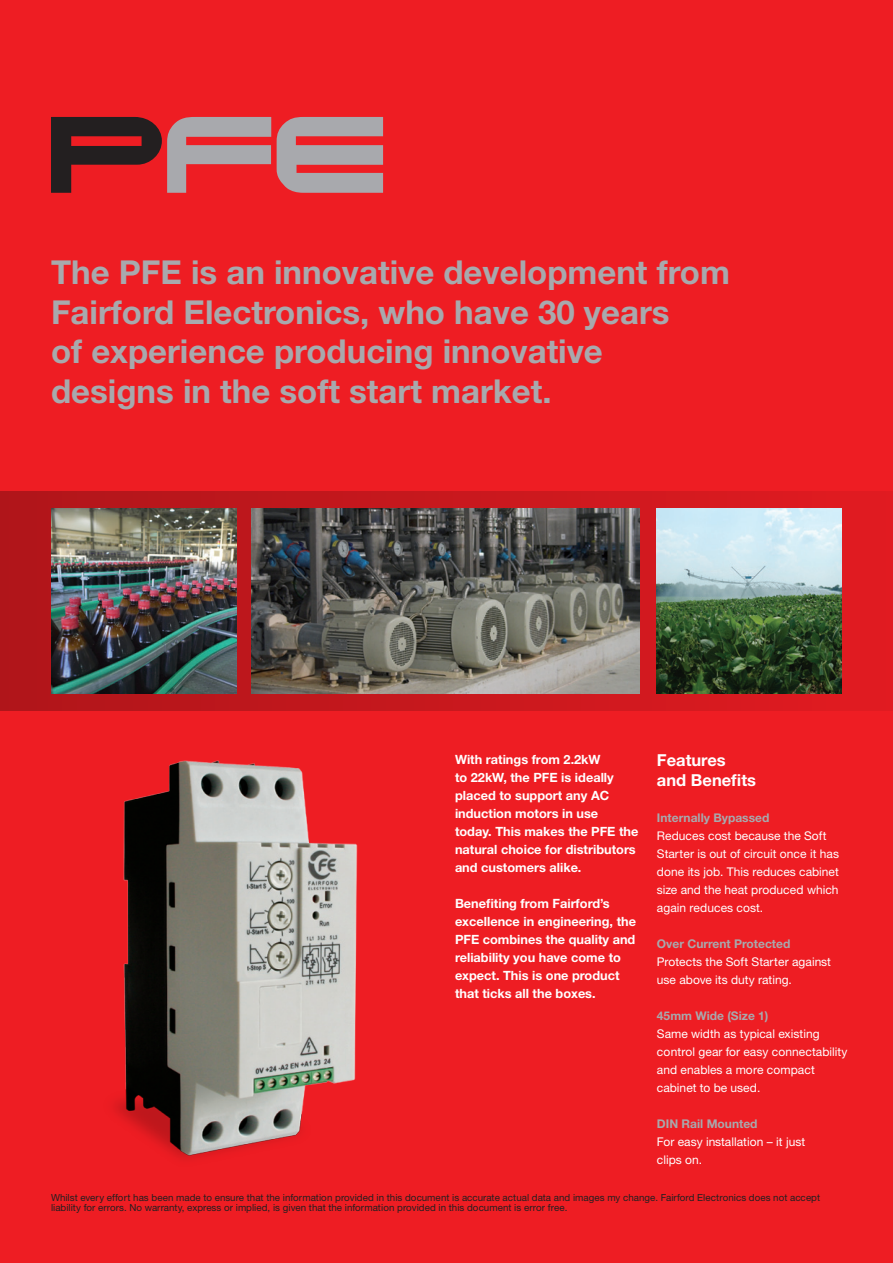
<style>
.page{position:relative;width:893px;height:1263px;background:#ee1d23}
.page>*{position:absolute;margin:0;border:0;box-sizing:border-box;transform-origin:0 0}
.t1{font:105.15px "Jeepjeep";color:#a8a9ad}
.t2{font:700 33px/39.6px "Helvetica Neue";color:#a8a9ad}
.t3{font:700 16.5px/19.5px "Helvetica Neue";color:#fff}
.t4{font:700 12.75px/18px "Helvetica Neue";color:#fff}
.t5{font:12px/18px "Helvetica Neue";color:#fff}
.t6{font:700 12px "Helvetica Neue";color:#a8a9ad}
.t7{font:9.75px/10.5px "Helvetica Neue";color:#231f20}
.s1{color:#231f20}
</style>
<div class="page">
<svg style="left:0;top:492px;width:893px;height:219px"></svg>
<img style="left:252px;top:509px;width:388px;height:185px">
<img style="left:657px;top:509px;width:185px;height:185px">
<img style="left:114px;top:760px;width:244px;height:399px">
<img style="left:51px;top:509px;width:185px;height:185px">
<h1 class="t1" style="left:47px;top:79px;width:341px"><span class="s1">P</span>FE</h1>
<h2 class="t2" style="left:51px;top:252px;width:680px">The PFE is an innovative development from Fairford Electronics, who have 30 years<br>of experience producing innovative designs in the soft start market.</h2>
<p class="t4" style="left:455px;top:750px;width:185px">With ratings from 2.2kW<br>to 22kW, the PFE is ideally placed to support any AC induction motors in use<br>today. This makes the PFE the natural choice for distributors and customers alike.</p>
<p class="t4" style="left:455px;top:894px;width:183px">Benefiting from Fairford’s excellence in engineering, the<br>PFE combines the quality and reliability you have come to expect. This is one product that ticks all the boxes.</p>
<h3 class="t3" style="left:657px;top:750px;width:101px">Features and Benefits</h3>
<p class="t6" style="left:657px;top:810px;width:114px">Internally Bypassed</p>
<p class="t5" style="left:657px;top:826px;width:183px">Reduces cost because the Soft<br>Starter is out of circuit once it has done its job. This reduces cabinet size and the heat produced which again reduces cost.</p>
<p class="t6" style="left:657px;top:936px;width:135px">Over Current Protected</p>
<p class="t5" style="left:657px;top:952px;width:175px">Protects the Soft Starter against use above its duty rating.</p>
<p class="t6" style="left:657px;top:1008px;width:113px">45mm Wide (Size 1)</p>
<p class="t5" style="left:657px;top:1024px;width:192px">Same width as typical existing control gear for easy connectability and enables a more compact cabinet to be used.</p>
<p class="t6" style="left:657px;top:1116px;width:102px">DIN Rail Mounted</p>
<p class="t5" style="left:657px;top:1132px;width:150px">For easy installation – it just clips on.</p>
<p class="t7" style="left:51px;top:1192px;width:770px">Whilst every effort has been made to ensure that the information provided in this document is accurate actual data and images my change. Fairford Electronics does not accept liability for errors. No warranty, express or implied, is given that the information provided in this document is error free.</p>
</div>
